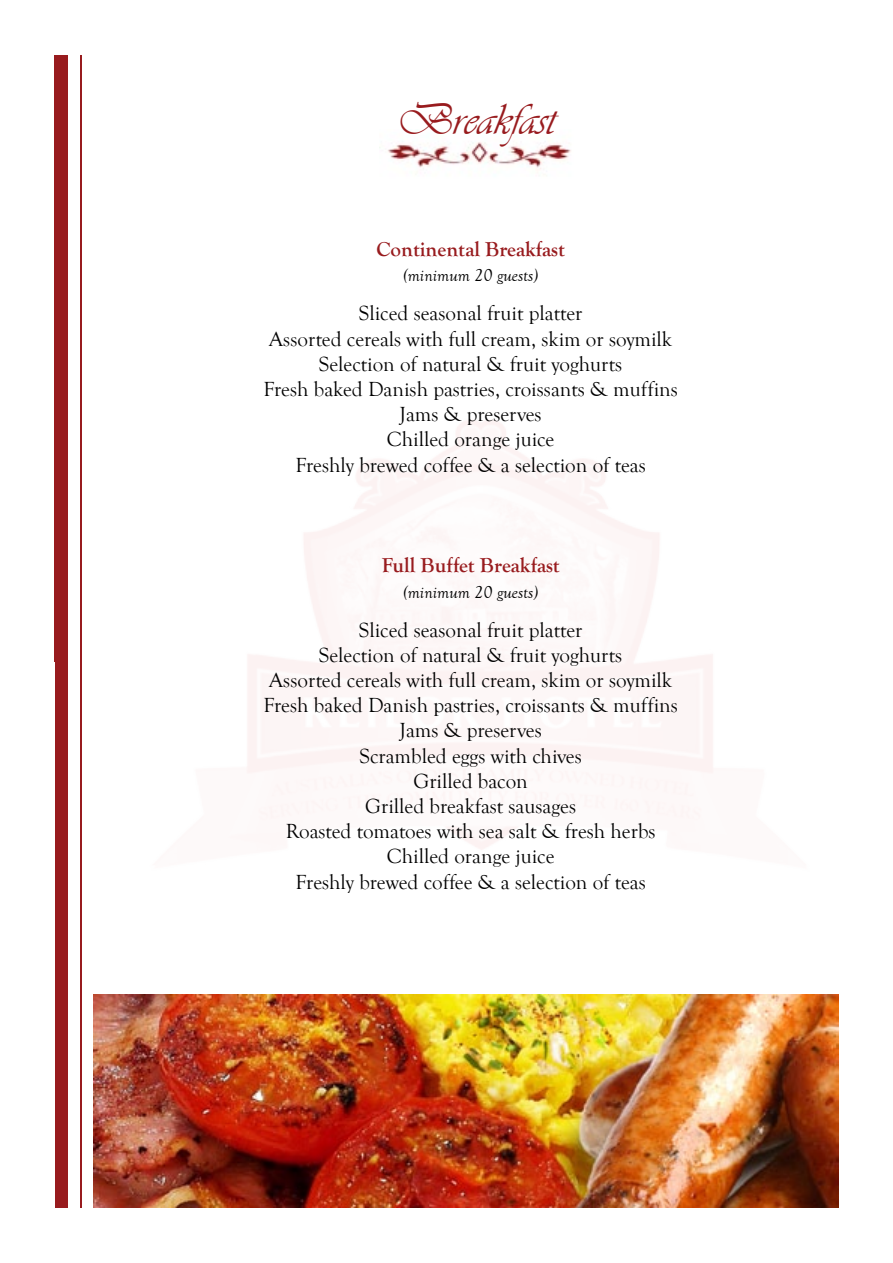
<style>
.page{position:relative;width:893px;height:1263px;background:#fff}
.page>*{position:absolute;margin:0;border:0;box-sizing:border-box;transform-origin:0 0}
.t1{font:45px "Vivaldii";color:#981b1e}
.t2{font:21px/25.2px "Goudy Old Style T";color:#000;text-align:center}
.t3{font:700 21px "Goudy Old Style T";color:#981b1e}
.t4{font:italic 18px "Goudy Old Style T";color:#000}
</style>
<div class="page">
<div style="left:55px;top:55px;width:27px;height:1152px;background:#981b1e"></div>
<div style="left:68px;top:54px;width:12px;height:1154px;background:#fff"></div>
<img style="left:379px;top:141px;width:192px;height:28px">
<img style="left:94px;top:995px;width:745px;height:212px">
<h1 class="t1" style="left:397px;top:93px;width:160px">Breakfast</h1>
<p class="t3" style="left:376px;top:237px;width:190px">Continental Breakfast</p>
<p class="t4" style="left:403px;top:266px;width:137px">(minimum 20 guests)</p>
<p class="t2" style="left:263px;top:301px;width:416px">Sliced seasonal fruit platter<br>Assorted cereals with full cream, skim or soymilk Selection of natural &amp; fruit yoghurts<br>Fresh baked Danish pastries, croissants &amp; muffins Jams &amp; preserves<br>Chilled orange juice<br>Freshly brewed coffee &amp; a selection of teas</p>
<p class="t3" style="left:382px;top:554px;width:179px">Full Buffet Breakfast</p>
<p class="t4" style="left:403px;top:582px;width:137px">(minimum 20 guests)</p>
<p class="t2" style="left:263px;top:618px;width:416px">Sliced seasonal fruit platter<br>Selection of natural &amp; fruit yoghurts<br>Assorted cereals with full cream, skim or soymilk<br>Fresh baked Danish pastries, croissants &amp; muffins<br>Jams &amp; preserves<br>Scrambled eggs with chives<br>Grilled bacon<br>Grilled breakfast sausages<br>Roasted tomatoes with sea salt &amp; fresh herbs<br>Chilled orange juice<br>Freshly brewed coffee &amp; a selection of teas</p>
</div>
